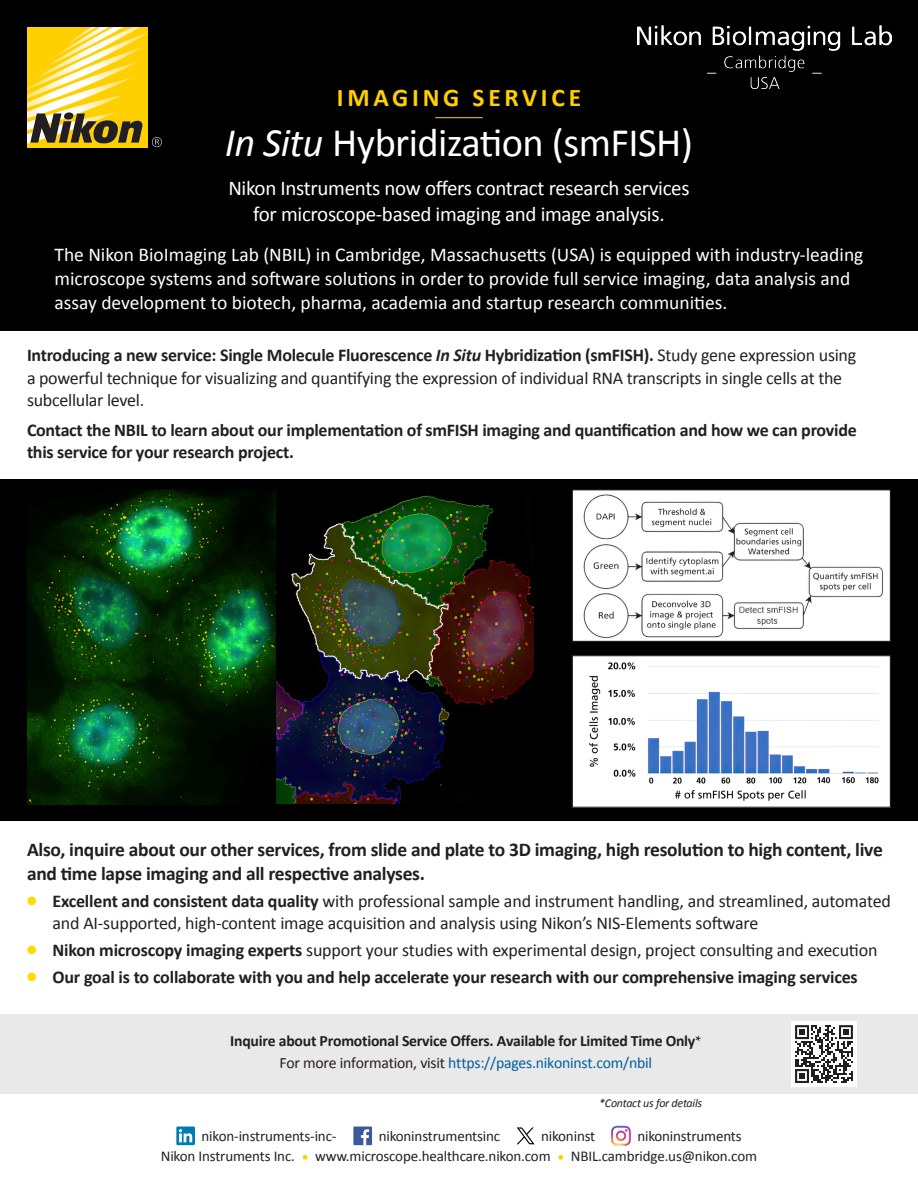
<style>
.page{position:relative;width:918px;height:1188px;background:#fff}
.page>*{position:absolute;margin:0;border:0;box-sizing:border-box;transform-origin:0 0}
.t1{font:40.5px "Calibri";letter-spacing:-.015em;color:#fff}
.t2{font:700 25.5px "Calibri";letter-spacing:.145em;color:#ffd000}
.t3{font:21px/25.5px "Calibri";letter-spacing:-.015em;color:#fff;text-align:center}
.t4{font:19.5px/24px "Calibri";color:#fff}
.t5{font:700 19.5px/24px "Calibri";letter-spacing:-.015em;color:#231f20}
.t6{font:18px/22.5px "Calibri";letter-spacing:-.01em;color:#231f20}
.t7{font:700 18px/22.5px "Calibri";letter-spacing:-.015em;color:#231f20}
.t8{font:700 15.75px/21.3px "Calibri";letter-spacing:-.015em;color:#231f20;text-align:center}
.t9{font:15px/20.2px "Calibri";letter-spacing:-.01em;color:#231f20}
.t10{font:italic 12px "Calibri";letter-spacing:-.02em;color:#231f20}
.s1{font-style:italic}
.s2{font-weight:700}
.s3{font-weight:700;font-style:italic}
.s4{color:#ffdc01}
.s5{font-family:"Minion Pro"}
.s6{font-weight:400}
.s7{font-weight:400;color:#005f9d}
.s8{color:#ffd000}
</style>
<div class="page">
<div style="left:0;top:0;width:918px;height:330px;background:#000"></div>
<svg style="left:27px;top:27px;width:135px;height:120px;background:#c9ae3b"></svg>
<svg style="left:176px;top:1127px;width:19px;height:18px"></svg>
<svg style="left:179px;top:1129px;width:13px;height:13px"></svg>
<div style="left:353px;top:1127px;width:19px;height:18px;background:#3b5a9a"></div>
<svg style="left:361px;top:1129px;width:8px;height:16px"></svg>
<svg style="left:517px;top:1127px;width:18px;height:17px"></svg>
<img style="left:611px;top:1125px;width:20px;height:21px">
<hr style="left:435px;top:117px;width:48px;height:1px;background:#ffd000">
<img style="left:638px;top:26px;width:253px;height:62px">
<div style="left:0;top:1014px;width:918px;height:80px;background:#e9e9e9"></div>
<div style="left:791px;top:1021px;width:66px;height:66px;background:#fff"></div>
<svg style="left:795px;top:1025px;width:58px;height:58px"></svg>
<div style="left:0;top:480px;width:918px;height:341px;background:#000"></div>
<img style="left:574px;top:491px;width:315px;height:149px">
<div style="left:572px;top:489px;width:319px;height:153px;border:1px solid #231f20"></div>
<img style="left:574px;top:657px;width:315px;height:149px">
<div style="left:572px;top:655px;width:319px;height:153px;border:1px solid #231f20"></div>
<img style="left:27px;top:489px;width:250px;height:315px">
<img style="left:277px;top:495px;width:257px;height:308px">
<h2 class="t2" style="left:337px;top:81px;width:246px">IMAGING SERVICE</h2>
<h1 class="t1" style="left:225px;top:117px;width:470px"><span class="s1">In Situ</span> Hybridization (smFISH)</h1>
<p class="t3" style="left:228px;top:176px;width:463px">Nikon Instruments now offers contract research services for microscope-based imaging and image analysis.</p>
<p class="t4" style="left:55px;top:242px;width:810px">The Nikon BioImaging Lab (NBIL) in Cambridge, Massachusetts (USA) is equipped with industry-leading microscope systems and software solutions in order to provide full service imaging, data analysis and assay development to biotech, pharma, academia and startup research communities.</p>
<p class="t6" style="left:27px;top:344px;width:831px"><span class="s2">Introducing a new service: Single Molecule Fluorescence</span> <span class="s3">In Situ</span> <span class="s2">Hybridization (smFISH).</span> Study gene expression using a powerful technique for visualizing and quantifying the expression of individual RNA transcripts in single cells at the subcellular level.</p>
<p class="t7" style="left:27px;top:418px;width:831px">Contact the NBIL to learn about our implementation of smFISH imaging and quantification and how we can provide this service for your research project.</p>
<p class="t5" style="left:27px;top:837px;width:857px">Also, inquire about our other services, from slide and plate to 3D imaging, high resolution to high content, live and time lapse imaging and all respective analyses.</p>
<p class="t6" style="left:52px;top:890px;width:840px;text-indent:-25px"><span class="s4">●</span> <span class="s2">Excellent and consistent data quality</span> with professional sample and instrument handling, and streamlined, automated and AI-supported, high-content image acquisition and analysis using Nikon’s NIS-Elements software</p>
<p class="t6" style="left:27px;top:939px;width:852px"><span class="s4">●</span> <span class="s2">Nikon microscopy imaging experts</span> support your studies with experimental design, project consulting and execution</p>
<p class="t7" style="left:27px;top:966px;width:832px"><span class="s4">●</span> Our goal is to collaborate with you and help accelerate your research with our comprehensive imaging services</p>
<p class="t8" style="left:230px;top:1031px;width:473px">Inquire about Promotional Service Offers. Available for Limited Time Only<span class="s5">*<br></span><span class="s6">For more information, visit</span> <span class="s7">https://pages.nikoninst.com/nbil</span></p>
<p class="t10" style="left:599px;top:1095px;width:104px">*Contact us for details</p>
<p class="t9" style="left:161px;top:1126px;width:598px;text-indent:477px">nikoninstruments<br>Nikon Instruments Inc. <span class="s8">•</span> www.microscope.healthcare.nikon.com <span class="s8">•</span> NBIL.cambridge.us@nikon.com</p>
<p class="t9" style="left:202px;top:1126px;width:136px">nikon-instruments-inc-</p>
<p class="t9" style="left:379px;top:1126px;width:123px">nikoninstrumentsinc</p>
<p class="t9" style="left:541px;top:1126px;width:56px">nikoninst</p>
</div>
